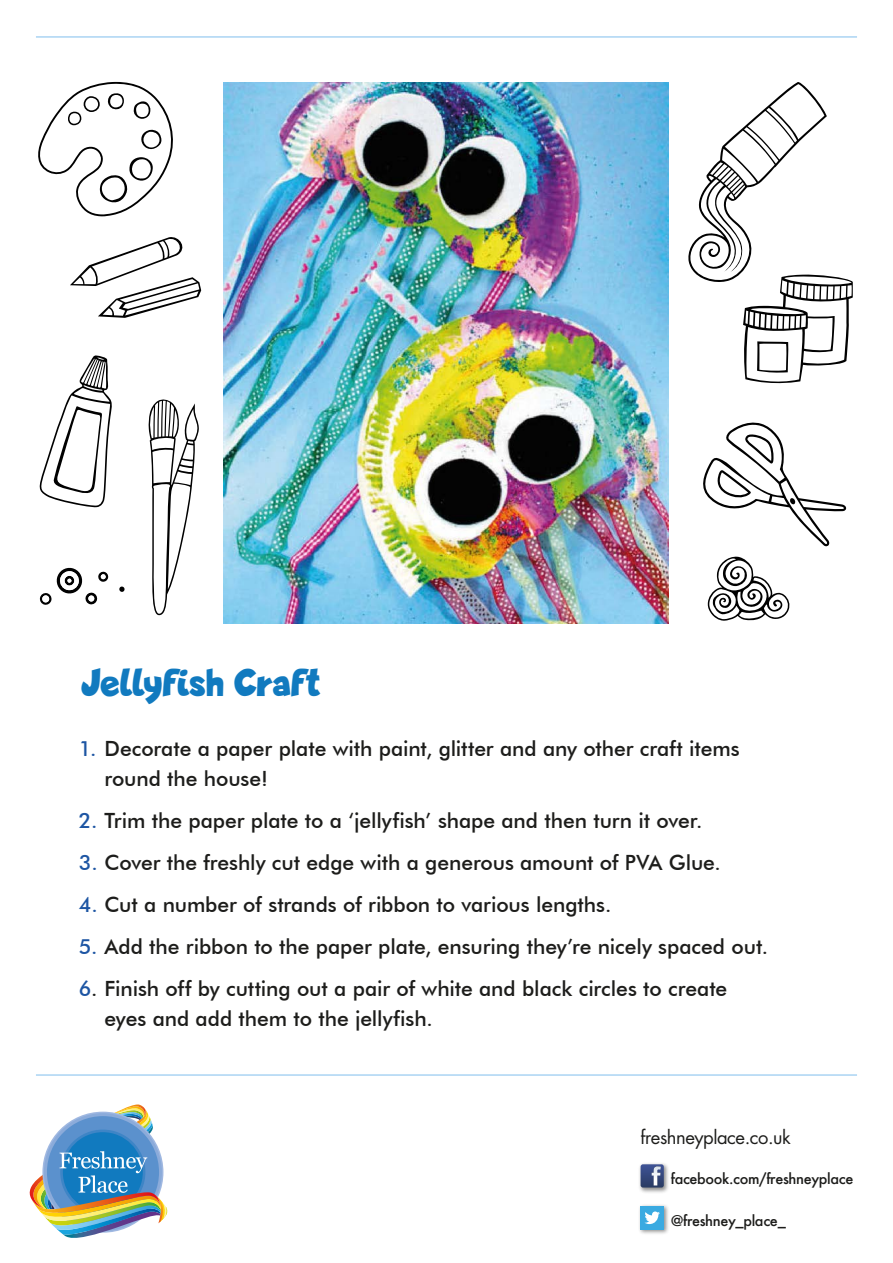
<style>
.page{position:relative;width:893px;height:1263px;background:#fff}
.page>*{position:absolute;margin:0;border:0;box-sizing:border-box;transform-origin:0 0}
.t1{font:700 39px "Lapsus Pro";letter-spacing:.03em;color:#117abf}
.t2{font:500 21px/30px "Futura BT";letter-spacing:-.005em;color:#1d1d1b}
.t3{font:18.45px "Futura";letter-spacing:-.025em;color:#1d1d1b}
.t4{font:500 14.25px "Futura";letter-spacing:-.025em;color:#1d1d1b}
.s1{color:#1d55a3}
</style>
<div class="page">
<img style="left:224px;top:82px;width:445px;height:542px">
<hr style="left:36px;top:1074px;width:821px;height:2px;background:#aad4f3">
<hr style="left:36px;top:36px;width:821px;height:2px;background:#aad4f3">
<svg style="left:70px;top:237px;width:131px;height:81px"></svg>
<svg style="left:38px;top:82px;width:135px;height:134px"></svg>
<div style="left:85px;top:98px;width:13px;height:12px;background:#fff;border-radius:50%"></div>
<div style="left:69px;top:113px;width:11px;height:11px;background:#fff;border-radius:5px"></div>
<svg style="left:39px;top:355px;width:73px;height:153px"></svg>
<svg style="left:148px;top:399px;width:51px;height:216px"></svg>
<svg style="left:703px;top:422px;width:143px;height:124px"></svg>
<svg style="left:119px;top:586px;width:6px;height:6px"></svg>
<svg style="left:39px;top:567px;width:70px;height:38px"></svg>
<div style="left:42px;top:595px;width:8px;height:8px;background:#fff;border-radius:3px"></div>
<svg style="left:707px;top:556px;width:83px;height:65px"></svg>
<svg style="left:688px;top:82px;width:165px;height:302px"></svg>
<img style="left:29px;top:1104px;width:139px;height:134px">
<img style="left:639px;top:1163px;width:29px;height:30px">
<svg style="left:641px;top:1164px;width:23px;height:23px"></svg>
<img style="left:639px;top:1205px;width:29px;height:29px">
<div style="left:641px;top:1206px;width:23px;height:23px;background:#3aaae1"></div>
<svg style="left:644px;top:1211px;width:16px;height:13px"></svg>
<h1 class="t1" style="left:82px;top:660px;width:239px">Jellyfish Craft</h1>
<p class="t2" style="left:104px;top:734px;width:637px;text-indent:-26px"><span class="s1">1.</span> Decorate a paper plate with paint, glitter and any other craft items round the house!</p>
<p class="t2" style="left:79px;top:806px;width:625px"><span class="s1">2.</span> Trim the paper plate to a ‘jellyfish’ shape and then turn it over.</p>
<p class="t2" style="left:79px;top:848px;width:643px"><span class="s1">3.</span> Cover the freshly cut edge with a generous amount of PVA Glue.</p>
<p class="t2" style="left:79px;top:890px;width:534px"><span class="s1">4.</span> Cut a number of strands of ribbon to various lengths.</p>
<p class="t2" style="left:79px;top:932px;width:691px"><span class="s1">5.</span> Add the ribbon to the paper plate, ensuring they’re nicely spaced out.</p>
<p class="t2" style="left:104px;top:974px;width:624px;text-indent:-26px"><span class="s1">6</span>. Finish off by cutting out a pair of white and black circles to create eyes and add them to the jellyfish.</p>
<p class="t3" style="left:641px;top:1125px;width:152px">freshneyplace.co.uk</p>
<p class="t4" style="left:671px;top:1169px;width:184px">facebook.com/freshneyplace</p>
<p class="t4" style="left:671px;top:1210px;width:117px">@freshney_place_</p>
</div>
